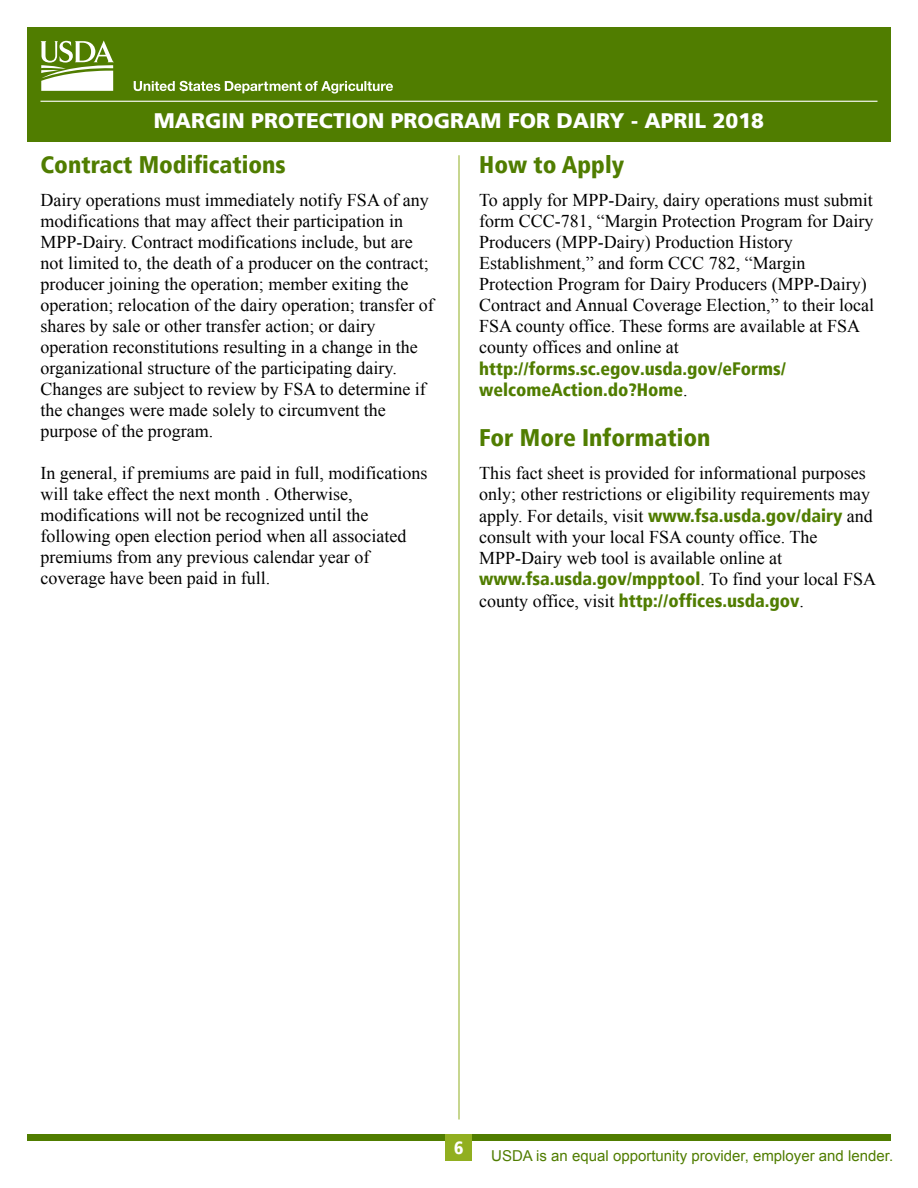
<style>
.page{position:relative;width:918px;height:1188px;background:#fff}
.page>*{position:absolute;margin:0;border:0;box-sizing:border-box;transform-origin:0 0}
.t1{font:900 condensed 24px "Frutiger LT";color:#507d00}
.t2{font:900 21px "Frutiger LT";color:#fff}
.t3{font:18px/21px "Times New Roman";color:#000}
.t4{font:900 condensed 18px/21.6px "Frutiger LT";color:#507d00}
.t5{font:900 condensed 18px "Frutiger LT";color:#fff}
.t6{font:15px "Arial";color:#507d00}
.s1{font-family:"Times New Roman";font-weight:400;font-stretch:normal;color:#000}
.s2{font-family:"Frutiger LT";font-weight:900;font-stretch:condensed;color:#507d00}
</style>
<div class="page">
<hr style="left:459px;top:155px;width:1px;height:964px;background:#91af20">
<div style="left:27px;top:27px;width:864px;height:115px;background:#507d00"></div>
<svg style="left:40px;top:40px;width:74px;height:51px"></svg>
<svg style="left:134px;top:81px;width:259px;height:13px"></svg>
<hr style="left:40px;top:101px;width:838px;height:1px;background:#fff">
<div style="left:27px;top:1134px;width:864px;height:7px;background:#507d00"></div>
<div style="left:446px;top:1134px;width:26px;height:27px;background:#91af20"></div>
<p class="t2" style="left:154px;top:108px;width:612px">MARGIN PROTECTION PROGRAM FOR DAIRY - APRIL 2018</p>
<h1 class="t1" style="left:40px;top:150px;width:247px">Contract Modifications</h1>
<p class="t3" style="left:40px;top:189px;width:395px">Dairy operations must immediately notify FSA of any modifications that may affect their participation in MPP-Dairy. Contract modifications include, but are not limited to, the death of a producer on the contract; producer joining the operation; member exiting the operation; relocation of the dairy operation; transfer of shares by sale or other transfer action; or dairy operation reconstitutions resulting in a change in the organizational structure of the participating dairy.<br>Changes are subject to review by FSA to determine if the changes were made solely to circumvent the purpose of the program.</p>
<p class="t3" style="left:40px;top:463px;width:388px">In general, if premiums are paid in full, modifications will take effect the next month . Otherwise, modifications will not be recognized until the following open election period when all associated premiums from any previous calendar year of coverage have been paid in full.</p>
<h1 class="t1" style="left:479px;top:150px;width:146px">How to Apply</h1>
<p class="t3" style="left:479px;top:189px;width:396px">To apply for MPP-Dairy, dairy operations must submit form CCC-781, “Margin Protection Program for Dairy Producers (MPP-Dairy) Production History Establishment,” and form CCC 782, “Margin Protection Program for Dairy Producers (MPP-Dairy)<br>Contract and Annual Coverage Election,” to their local FSA county office. These forms are available at FSA county offices and online at</p>
<p class="t4" style="left:479px;top:358px;width:308px">http://forms.sc.egov.usda.gov/eForms/ welcomeAction.do?Home<span class="s1">.</span></p>
<h1 class="t1" style="left:479px;top:423px;width:233px">For More Information</h1>
<p class="t3" style="left:479px;top:462px;width:395px">This fact sheet is provided for informational purposes only; other restrictions or eligibility requirements may apply. For details, visit <span class="s2">www.fsa.usda.gov/dairy</span> and consult with your local FSA county office. The MPP-Dairy web tool is available online at</p>
<p class="t4" style="left:479px;top:568px;width:398px">www.fsa.usda.gov/mpptool<span class="s1">. To find your local FSA county office, visit</span> http://offices.usda.gov<span class="s1">.</span></p>
<p class="t5" style="left:454px;top:1137px;width:11px">6</p>
<p class="t6" style="left:491px;top:1146px;width:403px">USDA is an equal opportunity provider, employer and lender.</p>
</div>
